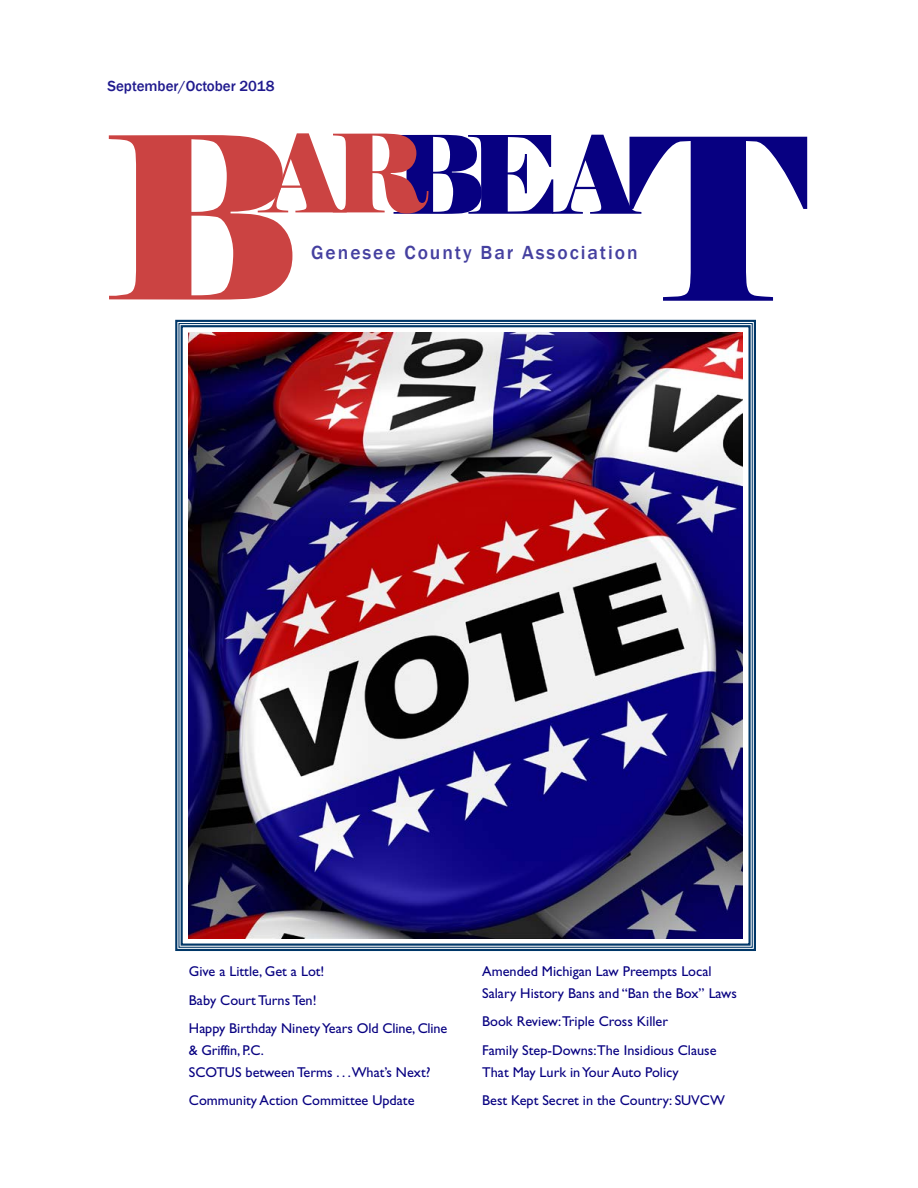
<style>
.page{position:relative;width:918px;height:1188px;background:#fff}
.page>*{position:absolute;margin:0;border:0;box-sizing:border-box;transform-origin:0 0}
.t1{font:108px "Elephant";letter-spacing:-.16em;color:#070081}
.t2{font:500 19.5px "Franklin Gothic";letter-spacing:.1em;color:#4540a0}
.t3{font:500 15px "Franklin Gothic";color:#201a8e}
.t4{font:14.25px/28.5px "Gill Sans";color:#070081}
.s1{font-size:225px;color:#cb4342}
.s2{color:#cb4342}
.s3{font-size:225px}
</style>
<div class="page">
<svg style="left:175px;top:319px;width:581px;height:632px"></svg>
<div style="left:181px;top:325px;width:570px;height:621px;border:2px solid #003768"></div>
<img style="left:189px;top:333px;width:553px;height:605px">
<p class="t3" style="left:108px;top:77px;width:168px">September/October 2018</p>
<h1 class="t1" style="left:103px;top:108px;width:707px"><span class="s1">B</span><span class="s2">AR</span>BEA<span class="s3">T</span></h1>
<h2 class="t2" style="left:311px;top:240px;width:328px">Genesee County Bar Association</h2>
<p class="t4" style="left:189px;top:957px;width:260px">Give a Little, Get a Lot!<br>Baby Court Turns Ten!<br>Happy Birthday Ninety Years Old Cline, Cline</p>
<p class="t4" style="left:189px;top:1039px;width:243px;line-height:21.8px">&amp; Griffin, P.C.<br>SCOTUS between Terms . . .What’s Next?</p>
<p class="t4" style="left:189px;top:1086px;width:227px">Community Action Committee Update</p>
<p class="t4" style="left:482px;top:961px;width:256px;line-height:21.8px">Amended Michigan Law Preempts Local<br>Salary History Bans and “Ban the Box” Laws</p>
<p class="t4" style="left:482px;top:1007px;width:236px">Book Review:Triple Cross Killer<br>Family Step-Downs:The Insidious Clause</p>
<p class="t4" style="left:482px;top:1058px;width:244px">That May Lurk in Your Auto Policy<br>Best Kept Secret in the Country: SUVCW</p>
</div>
